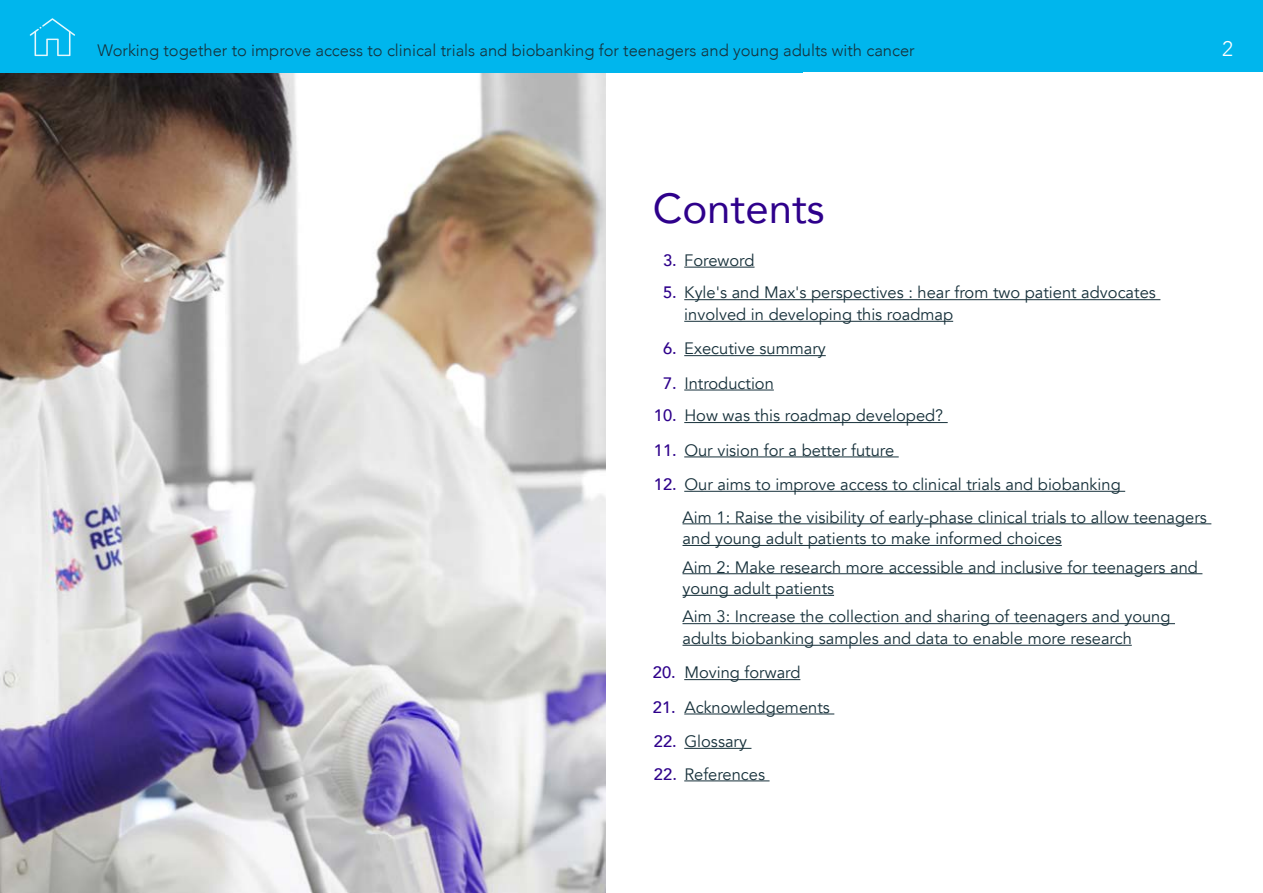
<style>
.page{position:relative;width:1263px;height:893px;background:#fff}
.page>*{position:absolute;margin:0;border:0;box-sizing:border-box;transform-origin:0 0}
.t1{font:42px "Avenir";color:#2e008b}
.t2{font:300 21px "Avenir";color:#fff}
.t3{font:16.5px/28.3px "Avenir";color:#16303a}
.t4{font:300 16.5px "Avenir";color:#16303a}
.s1{font-weight:500;color:#2e008b}
</style>
<div class="page">
<img style="left:0;top:72px;width:606px;height:821px">
<div style="left:0;top:0;width:1263px;height:72px;background:#00b6ed"></div>
<svg style="left:30px;top:18px;width:45px;height:38px"></svg>
<hr style="left:684px;top:267px;width:70px;height:1px;background:#16303a">
<hr style="left:684px;top:299px;width:476px;height:1px;background:#16303a">
<hr style="left:684px;top:321px;width:269px;height:1px;background:#16303a">
<hr style="left:684px;top:355px;width:142px;height:1px;background:#16303a">
<hr style="left:684px;top:390px;width:90px;height:1px;background:#16303a">
<hr style="left:684px;top:422px;width:264px;height:1px;background:#16303a">
<hr style="left:684px;top:456px;width:215px;height:1px;background:#16303a">
<hr style="left:684px;top:491px;width:441px;height:1px;background:#16303a">
<hr style="left:682px;top:523px;width:529px;height:1px;background:#16303a">
<hr style="left:682px;top:545px;width:380px;height:1px;background:#16303a">
<hr style="left:682px;top:573px;width:520px;height:1px;background:#16303a">
<hr style="left:682px;top:595px;width:152px;height:1px;background:#16303a">
<hr style="left:682px;top:623px;width:493px;height:1px;background:#16303a">
<hr style="left:682px;top:645px;width:450px;height:1px;background:#16303a">
<hr style="left:684px;top:679px;width:116px;height:1px;background:#16303a">
<hr style="left:684px;top:714px;width:150px;height:1px;background:#16303a">
<hr style="left:684px;top:748px;width:67px;height:1px;background:#16303a">
<hr style="left:684px;top:780px;width:85px;height:1px;background:#16303a">
<p class="t4" style="left:97px;top:41px;width:819px">Working together to improve access to clinical trials and biobanking for teenagers and young adults with cancer</p>
<p class="t2" style="left:1222px;top:36px;width:12px">2</p>
<h1 class="t1" style="left:653px;top:175px;width:174px">Contents</h1>
<p class="t3" style="left:663px;top:246px;width:93px"><span class="s1">3.</span> Foreword</p>
<p class="t3" style="left:684px;top:282px;width:473px;line-height:21.6px;text-indent:-21px"><span class="s1">5.</span> Kyle's and Max's perspectives : hear from two patient advocates involved in developing this roadmap</p>
<p class="t3" style="left:663px;top:335px;width:164px"><span class="s1">6.</span> Executive summary</p>
<p class="t3" style="left:663px;top:369px;width:112px"><span class="s1">7.</span> Introduction</p>
<p class="t3" style="left:654px;top:402px;width:291px"><span class="s1">10.</span> How was this roadmap developed?</p>
<p class="t3" style="left:654px;top:436px;width:242px"><span class="s1">11.</span> Our vision for a better future</p>
<p class="t3" style="left:683px;top:468px;width:526px;line-height:32.5px;text-indent:-29px"><span class="s1">12.</span> Our aims to improve access to clinical trials and biobanking<br>Aim 1: Raise the visibility of early-phase clinical trials to allow teenagers</p>
<p class="t3" style="left:683px;top:525px;width:517px">and young adult patients to make informed choices<br>Aim 2: Make research more accessible and inclusive for teenagers and</p>
<p class="t3" style="left:683px;top:574px;width:489px">young adult patients<br>Aim 3: Increase the collection and sharing of teenagers and young</p>
<p class="t3" style="left:683px;top:624px;width:451px">adults biobanking samples and data to enable more research</p>
<p class="t3" style="left:653px;top:659px;width:149px"><span class="s1">20.</span> Moving forward</p>
<p class="t3" style="left:653px;top:693px;width:178px"><span class="s1">21.</span> Acknowledgements</p>
<p class="t3" style="left:654px;top:727px;width:95px"><span class="s1">22.</span> Glossary</p>
<p class="t3" style="left:654px;top:760px;width:113px"><span class="s1">22.</span> References</p>
</div>
